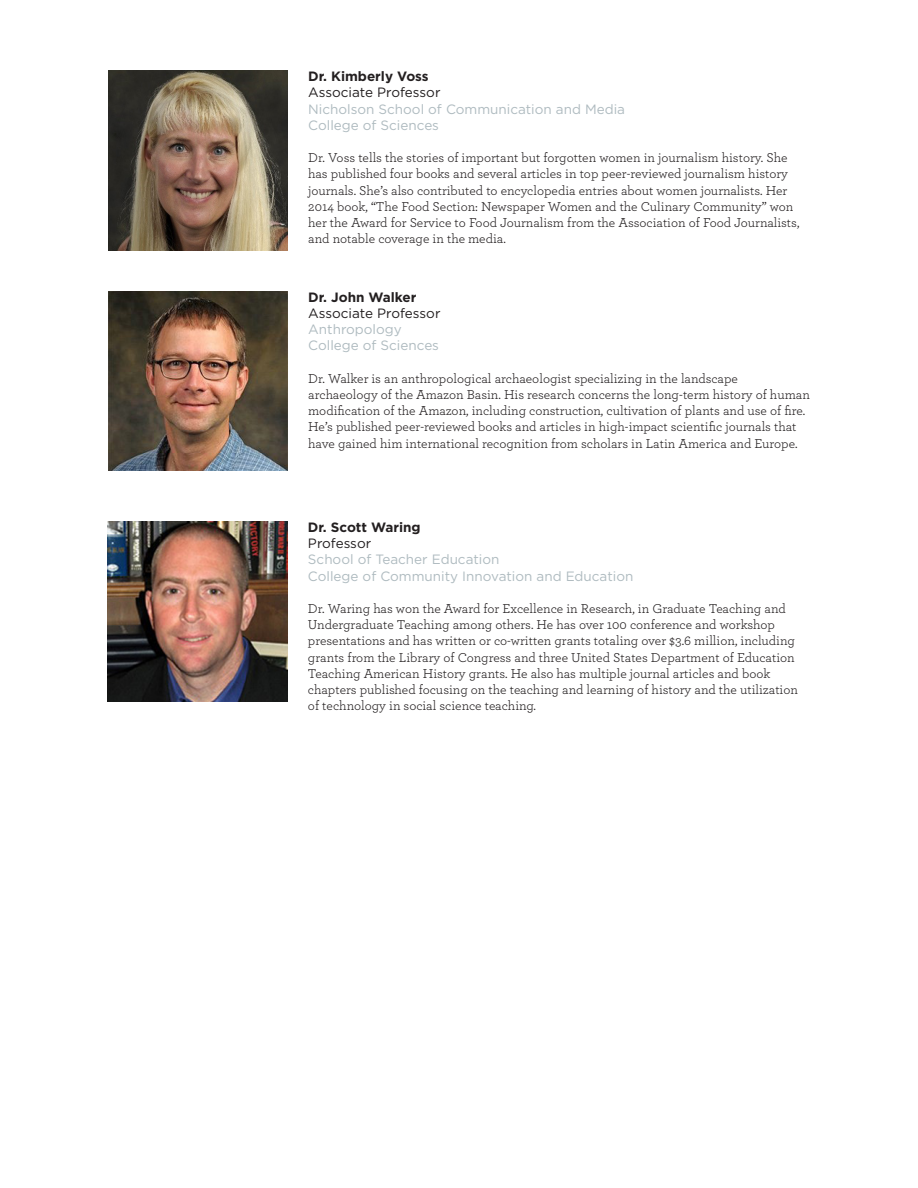
<style>
.page{position:relative;width:918px;height:1188px;background:#fff}
.page>*{position:absolute;margin:0;border:0;box-sizing:border-box;transform-origin:0 0}
.t1{font:13.5px/16.2px "Archer";color:#231f20}
.t2{font:13.5px "Gotham";color:#afbbc0}
.t3{font:13.5px "Gotham";color:#231f20}
.t4{font:700 13.5px "Gotham";color:#231f20}
</style>
<div class="page">
<img style="left:108px;top:70px;width:180px;height:180px">
<img style="left:108px;top:291px;width:180px;height:180px">
<img style="left:108px;top:521px;width:180px;height:180px">
<p class="t4" style="left:308px;top:67px;width:122px">Dr. Kimberly Voss</p>
<p class="t3" style="left:308px;top:84px;width:134px">Associate Professor</p>
<p class="t2" style="left:308px;top:100px;width:318px">Nicholson School of Communication and Media</p>
<p class="t2" style="left:308px;top:116px;width:132px">College of Sciences</p>
<p class="t1" style="left:308px;top:149px;width:493px">Dr. Voss tells the stories of important but forgotten women in journalism history. She has published four books and several articles in top peer-reviewed journalism history journals. She’s also contributed to encyclopedia entries about women journalists. Her 2014 book, “The Food Section: Newspaper Women and the Culinary Community” won her the Award for Service to Food Journalism from the Association of Food Journalists, and notable coverage in the media.</p>
<p class="t4" style="left:308px;top:288px;width:110px">Dr. John Walker</p>
<p class="t3" style="left:308px;top:305px;width:134px">Associate Professor</p>
<p class="t2" style="left:308px;top:321px;width:95px">Anthropology</p>
<p class="t2" style="left:308px;top:337px;width:132px">College of Sciences</p>
<p class="t1" style="left:308px;top:370px;width:503px">Dr. Walker is an anthropological archaeologist specializing in the landscape archaeology of the Amazon Basin. His research concerns the long-term history of human modification of the Amazon, including construction, cultivation of plants and use of fire.<br>He’s published peer-reviewed books and articles in high-impact scientific journals that have gained him international recognition from scholars in Latin America and Europe.</p>
<p class="t4" style="left:308px;top:518px;width:114px">Dr. Scott Waring</p>
<p class="t3" style="left:308px;top:535px;width:65px">Professor</p>
<p class="t2" style="left:308px;top:551px;width:193px">School of Teacher Education</p>
<p class="t2" style="left:308px;top:567px;width:327px">College of Community Innovation and Education</p>
<p class="t1" style="left:308px;top:600px;width:492px">Dr. Waring has won the Award for Excellence in Research, in Graduate Teaching and Undergraduate Teaching among others. He has over 100 conference and workshop presentations and has written or co-written grants totaling over $3.6 million, including grants from the Library of Congress and three United States Department of Education Teaching American History grants. He also has multiple journal articles and book chapters published focusing on the teaching and learning of history and the utilization of technology in social science teaching.</p>
</div>
